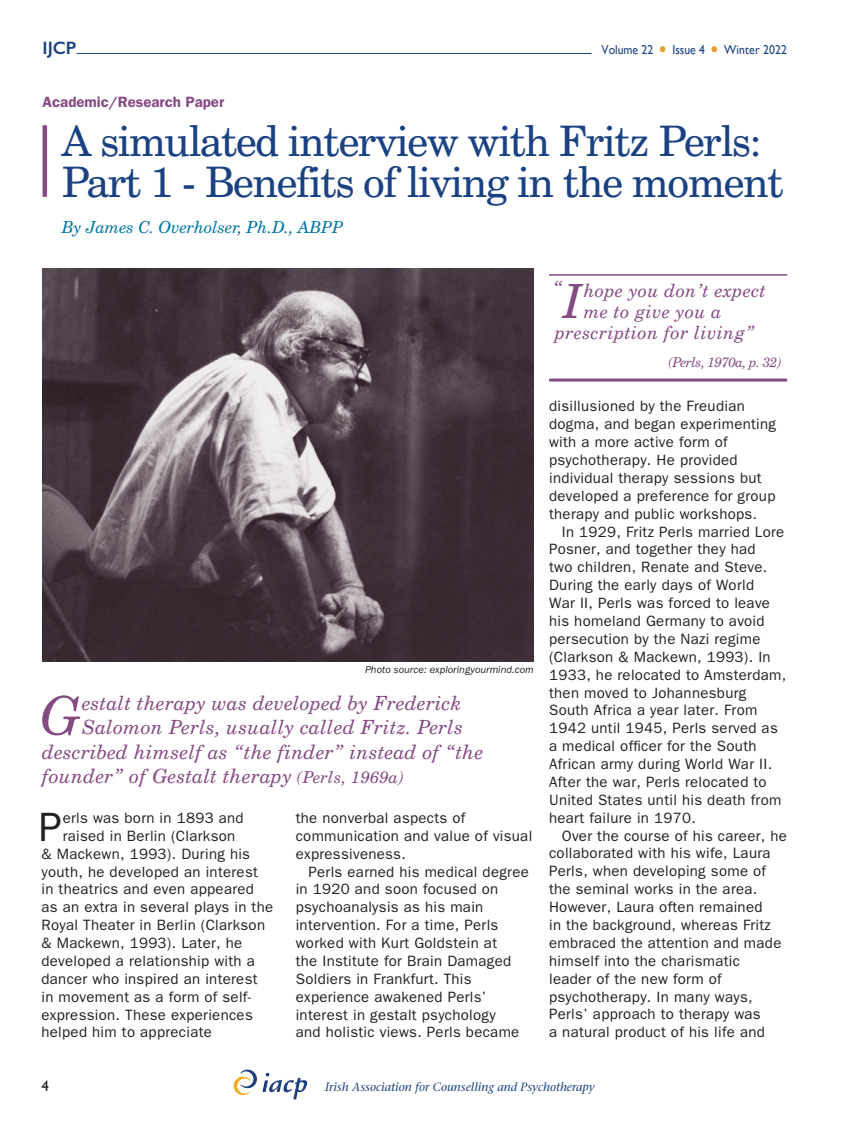
<style>
.page{position:relative;width:851px;height:1127px;background:#fff}
.page>*{position:absolute;margin:0;border:0;box-sizing:border-box;transform-origin:0 0}
.ARTICLE_-_Intro_Bloc{font:italic 52.8px "Century Schoolbook BT";color:#854b83}
.ARTICLE_-_Pull_Quote{font:italic 47.1px "Century Schoolbook BT";color:#854b83}
.TITLES_-_Art_Title{font:42px/40.5px "Century Schoolbook BT";letter-spacing:-.03em;color:#1a4282}
.BODY_-_First_DCap{font:41.1px "ITC Franklin Gothic Std";color:#231f20}
.ARTICLE_-_Pull_Quote-2{font:italic 19.65px "Century Schoolbook BT";color:#854b83}
.ARTICLE_-_Intro_Bloc-2{font:italic 19.5px "Century Schoolbook BT";letter-spacing:.02em;color:#854b83}
.ARTICLE_-_Pull_Quote-3{font:italic 18px "Century Schoolbook BT";letter-spacing:.03em;color:#854b83}
.t1{font:600 18px "Gill Sans";color:#1a4282}
.TITLES_-_Author_Name{font:italic 16.5px "Century Schoolbook BT";color:#0076a4}
.BODY_-_Indent{font:15px/17.9px "ITC Franklin Gothic Std";letter-spacing:.02em;color:#231f20}
.BODY_-_First_DCap-2{font:15px/17.9px "ITC Franklin Gothic Std";letter-spacing:.02em;color:#231f20}
.TITLES_-_Art_Type{font:600 15px "ITC Franklin Gothic Std";color:#854b83}
.t2{font:15px "Gill Sans";color:#231f20}
.ARTICLE_-_Pull_Quote-4{font:italic 13.5px "Century Schoolbook BT";letter-spacing:-.03em;color:#854b83}
.t3{font:12.9px "Gill Sans";color:#1a4282;scale:.91 1}
.t4{font:italic 12px "Stone Serif LT";color:#1a4282}
.BODY_-_Captions{font:italic 10.5px "ITC Franklin Gothic Std";color:#231f20}
.s1{font-family:"Century Schoolbook BT";font-style:italic;font-size:21px;color:#ea9f2d}
.s2{font-size:16.5px}
</style>
<div class="page">
<img style="left:233px;top:1069px;width:74px;height:30px">
<hr style="left:43px;top:125px;width:4px;height:72px;background:#854b83">
<img style="left:43px;top:268px;width:490px;height:394px">
<hr style="left:549px;top:274px;width:238px;height:2px;background:#854b83">
<hr style="left:549px;top:378px;width:238px;height:3px;background:#854b83">
<hr style="left:77px;top:53px;width:514px;height:1px;background:#1a4282">
<p class="t1" style="left:43px;top:37px;width:35px">IJCP</p>
<p class="t3" style="left:601px;top:42px;width:205px">Volume 22 <span class="s1">•</span> Issue 4 <span class="s1">•</span> Winter 2022</p>
<p class="TITLES_-_Art_Type" style="left:43px;top:93px;width:183px">Academic/Research Paper</p>
<p class="TITLES_-_Art_Title" style="left:62px;top:121px;width:723px">A simulated interview with Fritz Perls:<br>Part 1 - Benefits of living in the moment</p>
<p class="TITLES_-_Author_Name" style="left:62px;top:216px;width:283px">By James C. Overholser, Ph.D., ABPP</p>
<p class="BODY_-_Captions" style="left:365px;top:664px;width:170px">Photo source: exploringyourmind.com</p>
<p class="ARTICLE_-_Intro_Bloc" style="left:40px;top:683px;width:43px">G</p>
<p class="ARTICLE_-_Intro_Bloc-2" style="left:82px;top:691px;width:381px">estalt therapy was developed by Frederick</p>
<p class="ARTICLE_-_Intro_Bloc-2" style="left:82px;top:715px;width:382px">Salomon Perls, usually called Fritz. Perls</p>
<p class="ARTICLE_-_Intro_Bloc-2" style="left:42px;top:739px;width:442px">described himself as “the finder” instead of “the</p>
<p class="ARTICLE_-_Intro_Bloc-2" style="left:42px;top:763px;width:363px">founder” of Gestalt therapy <span class="s2">(Perls, 1969a)</span></p>
<p class="BODY_-_First_DCap" style="left:39px;top:803px;width:25px">P</p>
<p class="BODY_-_First_DCap-2" style="left:63px;top:809px;width:182px">erls was born in 1893 and</p>
<p class="BODY_-_First_DCap-2" style="left:63px;top:827px;width:174px">raised in Berlin (Clarkson</p>
<p class="BODY_-_First_DCap-2" style="left:41px;top:845px;width:210px">&amp; Mackewn, 1993). During his</p>
<p class="BODY_-_First_DCap-2" style="left:41px;top:862px;width:218px">youth, he developed an interest</p>
<p class="BODY_-_First_DCap-2" style="left:41px;top:880px;width:214px">in theatrics and even appeared</p>
<p class="BODY_-_First_DCap-2" style="left:41px;top:898px;width:233px">as an extra in several plays in the</p>
<p class="BODY_-_First_DCap-2" style="left:41px;top:916px;width:225px">Royal Theater in Berlin (Clarkson</p>
<p class="BODY_-_First_DCap-2" style="left:41px;top:934px;width:202px">&amp; Mackewn, 1993). Later, he</p>
<p class="BODY_-_First_DCap-2" style="left:41px;top:952px;width:215px">developed a relationship with a</p>
<p class="BODY_-_First_DCap-2" style="left:41px;top:970px;width:218px">dancer who inspired an interest</p>
<p class="BODY_-_First_DCap-2" style="left:41px;top:988px;width:211px">in movement as a form of self-</p>
<p class="BODY_-_First_DCap-2" style="left:41px;top:1005px;width:213px">expression. These experiences</p>
<p class="BODY_-_First_DCap-2" style="left:41px;top:1023px;width:172px">helped him to appreciate</p>
<p class="BODY_-_First_DCap-2" style="left:296px;top:809px;width:238px">the nonverbal aspects of communication and value of visual expressiveness.</p>
<p class="BODY_-_Indent" style="left:296px;top:862px;width:234px;text-indent:13px">Perls earned his medical degree in 1920 and soon focused on psychoanalysis as his main intervention. For a time, Perls worked with Kurt Goldstein at<br>the Institute for Brain Damaged<br>Soldiers in Frankfurt. This experience awakened Perls’ interest in gestalt psychology<br>and holistic views. Perls became</p>
<p class="ARTICLE_-_Pull_Quote-2" style="left:552px;top:276px;width:11px">“</p>
<p class="ARTICLE_-_Pull_Quote" style="left:563px;top:272px;width:21px">I</p>
<p class="ARTICLE_-_Pull_Quote-3" style="left:583px;top:279px;width:183px">hope you don’t expect</p>
<p class="ARTICLE_-_Pull_Quote-3" style="left:583px;top:300px;width:139px">me to give you a</p>
<p class="ARTICLE_-_Pull_Quote-3" style="left:555px;top:321px;width:201px">prescription for living”</p>
<p class="ARTICLE_-_Pull_Quote-4" style="left:668px;top:354px;width:114px">(Perls, 1970a, p. 32)</p>
<p class="BODY_-_Indent" style="left:549px;top:397px;width:228px">disillusioned by the Freudian dogma, and began experimenting with a more active form of psychotherapy. He provided individual therapy sessions but developed a preference for group therapy and public workshops.</p>
<p class="BODY_-_Indent" style="left:549px;top:523px;width:239px;text-indent:13px">In 1929, Fritz Perls married Lore<br>Posner, and together they had<br>two children, Renate and Steve.<br>During the early days of World<br>War II, Perls was forced to leave his homeland Germany to avoid persecution by the Nazi regime (Clarkson &amp; Mackewn, 1993). In<br>1933, he relocated to Amsterdam, then moved to Johannesburg<br>South Africa a year later. From<br>1942 until 1945, Perls served as a medical officer for the South<br>African army during World War II.<br>After the war, Perls relocated to<br>United States until his death from heart failure in 1970.</p>
<p class="BODY_-_Indent" style="left:549px;top:827px;width:239px;text-indent:13px">Over the course of his career, he collaborated with his wife, Laura<br>Perls, when developing some of the seminal works in the area.<br>However, Laura often remained<br>in the background, whereas Fritz embraced the attention and made himself into the charismatic<br>leader of the new form of psychotherapy. In many ways,<br>Perls’ approach to therapy was<br>a natural product of his life and</p>
<p class="t2" style="left:41px;top:1077px;width:9px">4</p>
<p class="t4" style="left:325px;top:1080px;width:271px">Irish Association for Counselling and Psychotherapy</p>
</div>
